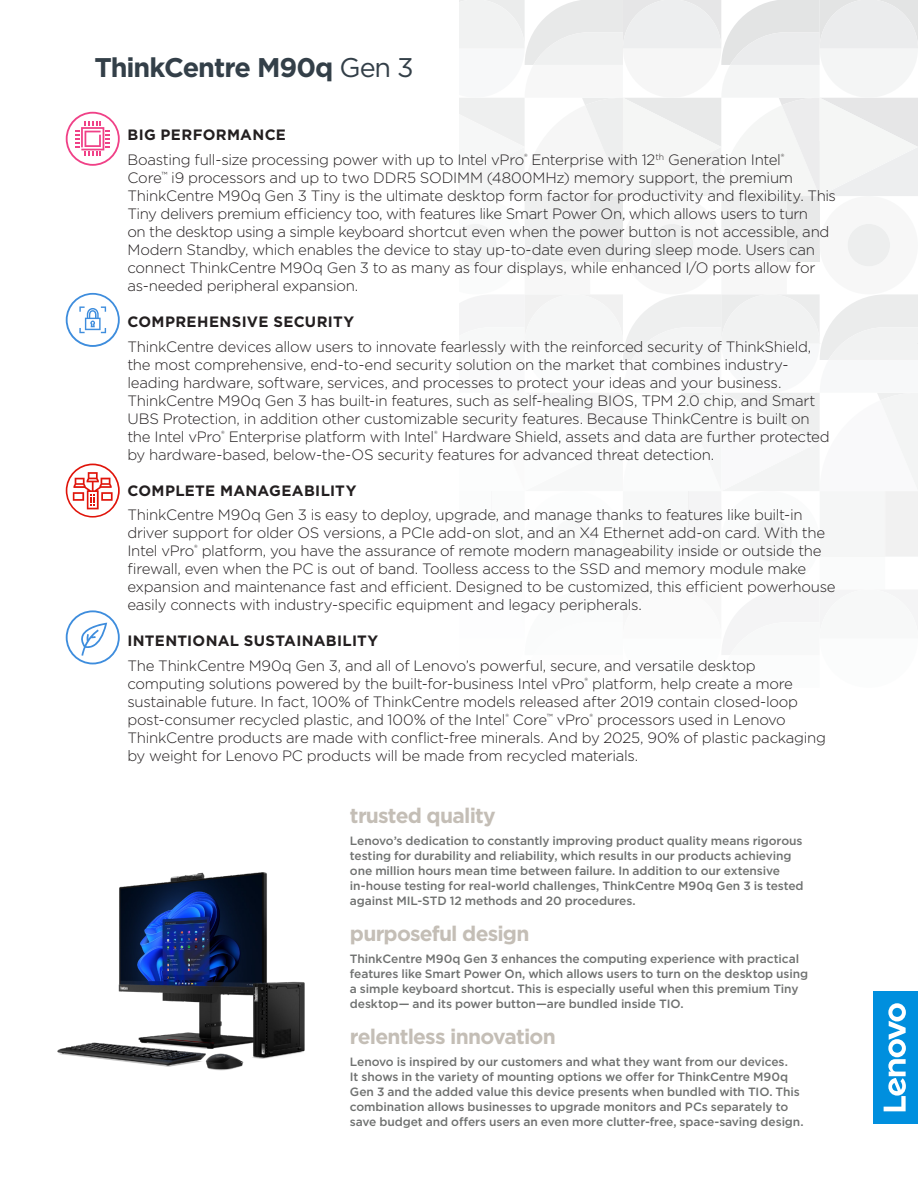
<style>
.page{position:relative;width:918px;height:1188px;background:#fff}
.page>*{position:absolute;margin:0;border:0;box-sizing:border-box;transform-origin:0 0}
.LEN-h2__product_name{font:700 27px "Gotham";letter-spacing:-.04em;color:#333f48}
.LEN-h4__sidebar_gray{font:700 21px "Gotham";letter-spacing:-.04em;color:#c4beb6}
.LEN-p1__normal{font:300 15px/18px "Gotham";letter-spacing:-.02em;color:#231f20}
.LEN-h5__benefit_head{font:700 15px "Gotham";letter-spacing:.02em;color:#231f20}
.LEN-p3__sidebar{font:500 12px/15px "Gotham";letter-spacing:-.005em;color:#6f7170}
.s1{font-weight:400}
</style>
<div class="page">
<svg style="left:459px;top:0;width:459px;height:655px"></svg>
<svg style="left:66px;top:293px;width:54px;height:54px"></svg>
<svg style="left:66px;top:112px;width:54px;height:54px"></svg>
<img style="left:57px;top:872px;width:248px;height:199px">
<svg style="left:66px;top:464px;width:54px;height:54px"></svg>
<svg style="left:66px;top:610px;width:54px;height:54px"></svg>
<div style="left:874px;top:991px;width:44px;height:133px;background:#008fde"></div>
<svg style="left:884px;top:1003px;width:22px;height:108px"></svg>
<p class="LEN-h2__product_name" style="left:94px;top:49px;width:321px">ThinkCentre M90q <span class="s1">Gen 3</span></p>
<p class="LEN-h5__benefit_head" style="left:127px;top:125px;width:160px">BIG PERFORMANCE</p>
<p class="LEN-p1__normal" style="left:127px;top:150px;width:710px">Boasting full-size processing power with up to Intel vPro<sup>®</sup> Enterprise with 12<sup>th</sup> Generation Intel<sup>®<br></sup>Core<sup>™</sup> i9 processors and up to two DDR5 SODIMM (4800MHz) memory support, the premium ThinkCentre M90q Gen 3 Tiny is the ultimate desktop form factor for productivity and flexibility. This Tiny delivers premium efficiency too, with features like Smart Power On, which allows users to turn<br>on the desktop using a simple keyboard shortcut even when the power button is not accessible, and Modern Standby, which enables the device to stay up-to-date even during sleep mode. Users can connect ThinkCentre M90q Gen 3 to as many as four displays, while enhanced I/O ports allow for as-needed peripheral expansion.</p>
<p class="LEN-h5__benefit_head" style="left:127px;top:312px;width:228px">COMPREHENSIVE SECURITY</p>
<p class="LEN-p1__normal" style="left:127px;top:337px;width:704px">ThinkCentre devices allow users to innovate fearlessly with the reinforced security of ThinkShield, the most comprehensive, end-to-end security solution on the market that combines industry&shy;leading hardware, software, services, and processes to protect your ideas and your business.<br>ThinkCentre M90q Gen 3 has built-in features, such as self-healing BIOS, TPM 2.0 chip, and Smart UBS Protection, in addition other customizable security features. Because ThinkCentre is built on the Intel vPro<sup>®</sup> Enterprise platform with Intel<sup>®</sup> Hardware Shield, assets and data are further protected by hardware-based, below-the-OS security features for advanced threat detection.</p>
<p class="LEN-h5__benefit_head" style="left:127px;top:480px;width:231px">COMPLETE MANAGEABILITY</p>
<p class="LEN-p1__normal" style="left:127px;top:506px;width:710px">ThinkCentre M90q Gen 3 is easy to deploy, upgrade, and manage thanks to features like built-in driver support for older OS versions, a PCIe add-on slot, and an X4 Ethernet add-on card. With the Intel vPro<sup>®</sup> platform, you have the assurance of remote modern manageability inside or outside the firewall, even when the PC is out of band. Toolless access to the SSD and memory module make expansion and maintenance fast and efficient. Designed to be customized, this efficient powerhouse easily connects with industry-specific equipment and legacy peripherals.</p>
<p class="LEN-h5__benefit_head" style="left:127px;top:631px;width:252px">INTENTIONAL SUSTAINABILITY</p>
<p class="LEN-p1__normal" style="left:127px;top:656px;width:700px">The ThinkCentre M90q Gen 3, and all of Lenovo’s powerful, secure, and versatile desktop computing solutions powered by the built-for-business Intel vPro<sup>®</sup> platform, help create a more sustainable future. In fact, 100% of ThinkCentre models released after 2019 contain closed-loop post-consumer recycled plastic, and 100% of the Intel<sup>®</sup> Core<sup>™</sup> vPro<sup>®</sup> processors used in Lenovo ThinkCentre products are made with conflict-free minerals. And by 2025, 90% of plastic packaging by weight for Lenovo PC products will be made from recycled materials.</p>
<p class="LEN-h4__sidebar_gray" style="left:350px;top:802px;width:147px">trusted quality</p>
<p class="LEN-p3__sidebar" style="left:350px;top:833px;width:455px">Lenovo’s dedication to constantly improving product quality means rigorous testing for durability and reliability, which results in our products achieving one million hours mean time between failure. In addition to our extensive in-house testing for real-world challenges, ThinkCentre M90q Gen 3 is tested against MIL-STD 12 methods and 20 procedures.</p>
<p class="LEN-h4__sidebar_gray" style="left:350px;top:920px;width:181px">purposeful design</p>
<p class="LEN-p3__sidebar" style="left:350px;top:951px;width:460px">ThinkCentre M90q Gen 3 enhances the computing experience with practical features like Smart Power On, which allows users to turn on the desktop using a simple keyboard shortcut. This is especially useful when this premium Tiny desktop— and its power button—are bundled inside TIO.</p>
<p class="LEN-h4__sidebar_gray" style="left:350px;top:1023px;width:207px">relentless innovation</p>
<p class="LEN-p3__sidebar" style="left:350px;top:1054px;width:455px">Lenovo is inspired by our customers and what they want from our devices.<br>It shows in the variety of mounting options we offer for ThinkCentre M90q Gen 3 and the added value this device presents when bundled with TIO. This combination allows businesses to upgrade monitors and PCs separately to save budget and offers users an even more clutter-free, space-saving design.</p>
</div>
